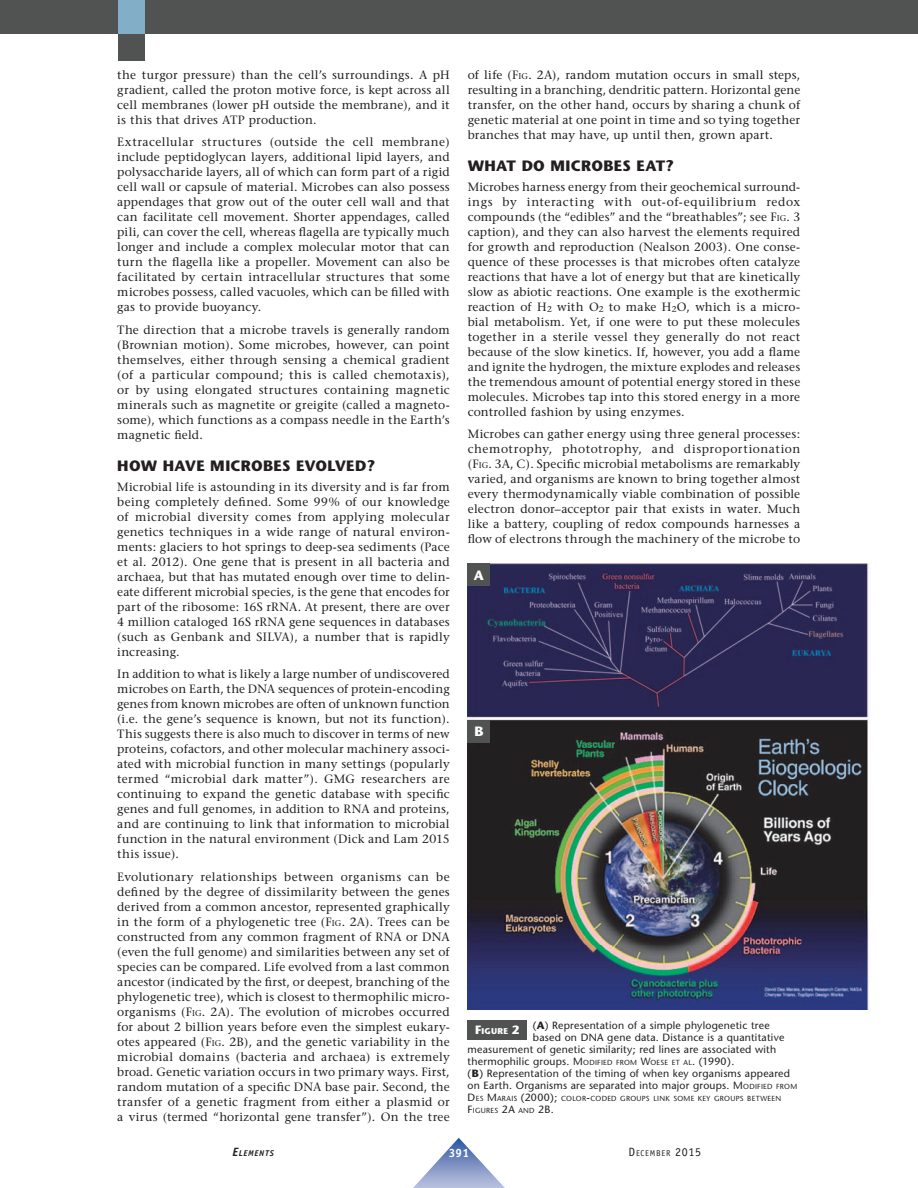
<style>
.page{position:relative;width:918px;height:1188px;background:#fff}
.page>*{position:absolute;margin:0;border:0;box-sizing:border-box;transform-origin:0 0}
.t1{font:700 15px "Stone Sans";letter-spacing:.02em;color:#231f20}
.t2{font:700 13.5px "Stone Sans";color:#fff}
.t3{font:12px/15px "Stone Serif";letter-spacing:.015em;color:#231f20;text-align:justify}
.t4{font:700 12px "Officina Sans";color:#fff}
.t5{font:10.5px "Stone Sans";letter-spacing:.02em;color:#231f20}
.t6{font:8.4px "Officina Sans";letter-spacing:.085em;color:#231f20}
.t7{font:italic 700 8.4px "Officina Sans";letter-spacing:.08em;color:#231f20}
.t8{font:7.35px/12px "Stone Sans";letter-spacing:.04em;color:#231f20}
.s1{font-size:8.4px}
.s2{font-weight:700;font-size:12px;color:#fff}
.s3{font-weight:700}
.s4{font-size:7.35px}
.s5{font-size:10.5px}
.s6{font-size:12px}
</style>
<div class="page">
<svg style="left:413px;top:1138px;width:92px;height:50px"></svg>
<div style="left:0;top:0;width:918px;height:34px;background:#515352"></div>
<div style="left:118px;top:34px;width:27px;height:27px;background:#515352"></div>
<div style="left:118px;top:0;width:27px;height:34px;background:#82afc7"></div>
<div style="left:468px;top:1020px;width:59px;height:19px;background:#515352"></div>
<img style="left:468px;top:563px;width:401px;height:447px">
<div style="left:468px;top:563px;width:22px;height:23px;background:#515352"></div>
<div style="left:468px;top:720px;width:22px;height:22px;background:#515352"></div>
<p class="t3" style="left:117px;top:68px;width:334px">the turgor pressure) than the cell’s surroundings. A pH gradient, called the proton motive force, is kept across all cell membranes (lower pH outside the membrane), and it is this that drives ATP production.</p>
<p class="t3" style="left:117px;top:136px;width:334px">Extracellular structures (outside the cell membrane) include peptidoglycan layers, additional lipid layers, and polysaccharide layers, all of which can form part of a rigid cell wall or capsule of material. Microbes can also possess appendages that grow out of the outer cell wall and that can facilitate cell movement. Shorter appendages, called pili, can cover the cell, whereas flagella are typically much longer and include a complex molecular motor that can turn the flagella like a propeller. Movement can also be facilitated by certain intracellular structures that some microbes possess, called vacuoles, which can be filled with gas to provide buoyancy.</p>
<p class="t3" style="left:117px;top:323px;width:334px">The direction that a microbe travels is generally random (Brownian motion). Some microbes, however, can point themselves, either through sensing a chemical gradient (of a particular compound; this is called chemotaxis), or by using elongated structures containing magnetic minerals such as magnetite or greigite (called a magneto&shy;some), which functions as a compass needle in the Earth’s magnetic field.</p>
<p class="t1" style="left:117px;top:460px;width:260px">HOW HAVE MICROBES EVOLVED?</p>
<p class="t3" style="left:117px;top:480px;width:334px">Microbial life is astounding in its diversity and is far from being completely defined. Some 99% of our knowledge of microbial diversity comes from applying molecular genetics techniques in a wide range of natural environ&shy;ments: glaciers to hot springs to deep-sea sediments (Pace et al. 2012). One gene that is present in all bacteria and archaea, but that has mutated enough over time to delin&shy;eate different microbial species, is the gene that encodes for part of the ribosome: 16S rRNA. At present, there are over 4 million cataloged 16S rRNA gene sequences in databases (such as Genbank and SILVA), a number that is rapidly increasing.</p>
<p class="t3" style="left:117px;top:667px;width:334px">In addition to what is likely a large number of undiscovered microbes on Earth, the DNA sequences of protein-encoding genes from known microbes are often of unknown function (i.e. the gene’s sequence is known, but not its function).<br>This suggests there is also much to discover in terms of new proteins, cofactors, and other molecular machinery associ&shy;ated with microbial function in many settings (popularly termed “microbial dark matter”). GMG researchers are continuing to expand the genetic database with specific genes and full genomes, in addition to RNA and proteins, and are continuing to link that information to microbial function in the natural environment (Dick and Lam 2015 this issue).</p>
<p class="t3" style="left:117px;top:870px;width:334px">Evolutionary relationships between organisms can be defined by the degree of dissimilarity between the genes derived from a common ancestor, represented graphically in the form of a phylogenetic tree (F<span class="s1">IG</span>. 2A). Trees can be constructed from any common fragment of RNA or DNA (even the full genome) and similarities between any set of species can be compared. Life evolved from a last common ancestor (indicated by the first, or deepest, branching of the phylogenetic tree), which is closest to thermophilic micro&shy;organisms (F<span class="s1">IG</span>. 2A). The evolution of microbes occurred for about 2 billion years before even the simplest eukary&shy;otes appeared (F<span class="s1">IG</span>. 2B), and the genetic variability in the microbial domains (bacteria and archaea) is extremely broad. Genetic variation occurs in two primary ways. First, random mutation of a specific DNA base pair. Second, the transfer of a genetic fragment from either a plasmid or a virus (termed “horizontal gene transfer”). On the tree</p>
<p class="t3" style="left:468px;top:68px;width:334px">of life (F<span class="s1">IG</span>. 2A), random mutation occurs in small steps, resulting in a branching, dendritic pattern. Horizontal gene transfer, on the other hand, occurs by sharing a chunk of genetic material at one point in time and so tying together branches that may have, up until then, grown apart.</p>
<p class="t1" style="left:468px;top:160px;width:208px">WHAT DO MICROBES EAT?</p>
<p class="t3" style="left:468px;top:180px;width:334px">Microbes harness energy from their geochemical surround&shy;ings by interacting with out-of-equilibrium redox compounds (the “edibles” and the “breathables”; see F<span class="s1">IG</span>. 3 caption), and they can also harvest the elements required for growth and reproduction (Nealson 2003). One conse&shy;quence of these processes is that microbes often catalyze reactions that have a lot of energy but that are kinetically slow as abiotic reactions. One example is the exothermic reaction of H<sub>2</sub> with O<sub>2</sub> to make H<sub>2</sub>O, which is a micro&shy;bial metabolism. Yet, if one were to put these molecules together in a sterile vessel they generally do not react because of the slow kinetics. If, however, you add a flame and ignite the hydrogen, the mixture explodes and releases the tremendous amount of potential energy stored in these molecules. Microbes tap into this stored energy in a more controlled fashion by using enzymes.</p>
<p class="t3" style="left:468px;top:427px;width:334px">Microbes can gather energy using three general processes: chemotrophy, phototrophy, and disproportionation (F<span class="s1">IG</span>. 3A, C). Specific microbial metabolisms are remarkably varied, and organisms are known to bring together almost every thermodynamically viable combination of possible electron donor–acceptor pair that exists in water. Much like a battery, coupling of redox compounds harnesses a flow of electrons through the machinery of the microbe to</p>
<p class="t2" style="left:474px;top:570px;width:12px">A</p>
<p class="t2" style="left:474px;top:726px;width:11px">B</p>
<p class="t5" style="left:475px;top:1021px;width:296px"><span class="s2">F</span><sub>IGURE</sub> <span class="s2">2</span> (<span class="s3">A</span>) Representation of a simple phylogenetic tree</p>
<p class="t5" style="left:533px;top:1033px;width:253px">based on DNA gene data. Distance is a quantitative</p>
<p class="t5" style="left:468px;top:1045px;width:310px">measurement of genetic similarity; red lines are associated with</p>
<p class="t5" style="left:468px;top:1057px;width:268px">thermophilic groups. M<span class="s4">ODIFIED FROM</span> W<span class="s4">OESE ET AL</span>. (1990).</p>
<p class="t5" style="left:468px;top:1069px;width:324px">(<span class="s3">B</span>) Representation of the timing of when key organisms appeared</p>
<p class="t5" style="left:468px;top:1081px;width:331px">on Earth. Organisms are separated into major groups. M<span class="s4">ODIFIED FROM</span></p>
<p class="t8" style="left:468px;top:1093px;width:315px"><span class="s5">D</span>ES <span class="s5">M</span>ARAIS <span class="s5">(2000);</span> COLOR<span class="s5">-</span>CODED GROUPS LINK SOME KEY GROUPS BETWEEN<br><span class="s5">F</span>IGURES <span class="s5">2A</span> AND <span class="s5">2B.</span></p>
<p class="t7" style="left:232px;top:1150px;width:43px"><span class="s6">E</span>LEMENTS</p>
<p class="t4" style="left:449px;top:1149px;width:22px">391</p>
<p class="t6" style="left:629px;top:1150px;width:74px"><span class="s6">D</span>ECEMBER <span class="s6">2015</span></p>
</div>
